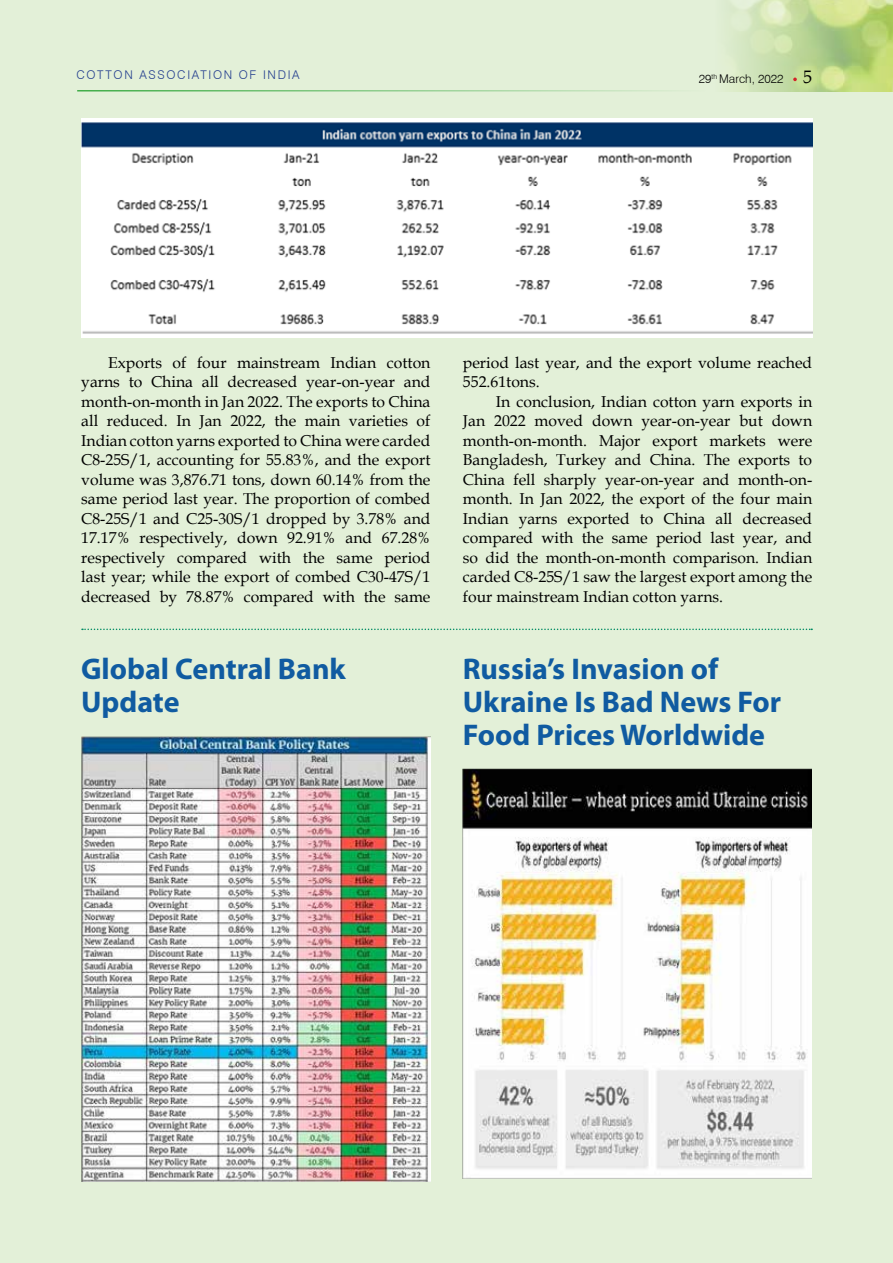
<style>
.page{position:relative;width:893px;height:1263px;background:#e3f0d8}
.page>*{position:absolute;margin:0;border:0;box-sizing:border-box;transform-origin:0 0}
.t1{font:700 30px/33px "Myriad Pro";color:#105ba1}
.t2{font:15.75px/19.5px "Book Antiqua";color:#000;text-align:justify}
.t3{font:300 12px "Swiss 721 BT";letter-spacing:.14em;color:#25408f}
.t4{font:300 12px "Swiss 721 BT";color:#000}
.s1{font-family:"Book Antiqua";font-weight:400;font-size:18px}
</style>
<div class="page">
<img style="left:727px;top:0;width:166px;height:91px">
<hr style="left:77px;top:90px;width:628px;height:2px;background:#41ad49">
<svg style="left:793px;top:78px;width:4px;height:3px"></svg>
<svg style="left:82px;top:629px;width:730px;height:1px"></svg>
<img style="left:81px;top:119px;width:731px;height:218px">
<img style="left:462px;top:768px;width:350px;height:410px">
<img style="left:82px;top:736px;width:348px;height:446px">
<p class="t3" style="left:76px;top:67px;width:225px">COTTON ASSOC IATION OF INDIA</p>
<p class="t4" style="left:699px;top:71px;width:115px">29<sup>TH</sup> MARCH, 2022 <span class="s1">5</span></p>
<p class="t2" style="left:81px;top:352px;width:351px;text-indent:27px">Exports of four mainstream Indian cotton yarns to China all decreased year-on-year and month-on-month in Jan 2022. The exports to China all reduced. In Jan 2022, the main varieties of Indian cotton yarns exported to China were carded C8-25S/1, accounting for 55.83%, and the export volume was 3,876.71 tons, down 60.14% from the same period last year. The proportion of combed C8-25S/1 and C25-30S/1 dropped by 3.78% and 17.17% respectively, down 92.91% and 67.28% respectively compared with the same period last year; while the export of combed C30-47S/1 decreased by 78.87% compared with the same</p>
<p class="t2" style="left:463px;top:352px;width:351px">period last year, and the export volume reached<br>552.61tons.</p>
<p class="t2" style="left:463px;top:391px;width:351px;text-indent:33px">In conclusion, Indian cotton yarn exports in Jan 2022 moved down year-on-year but down month-on-month. Major export markets were Bangladesh, Turkey and China. The exports to China fell sharply year-on-year and month-on&shy;month. In Jan 2022, the export of the four main Indian yarns exported to China all decreased compared with the same period last year, and so did the month-on-month comparison. Indian carded C8-25S/1 saw the largest export among the four mainstream Indian cotton yarns.</p>
<h1 class="t1" style="left:81px;top:651px;width:266px">Global Central Bank<br>Update</h1>
<h1 class="t1" style="left:463px;top:651px;width:320px">Russia’s Invasion of<br>Ukraine Is Bad News For<br>Food Prices Worldwide</h1>
</div>
